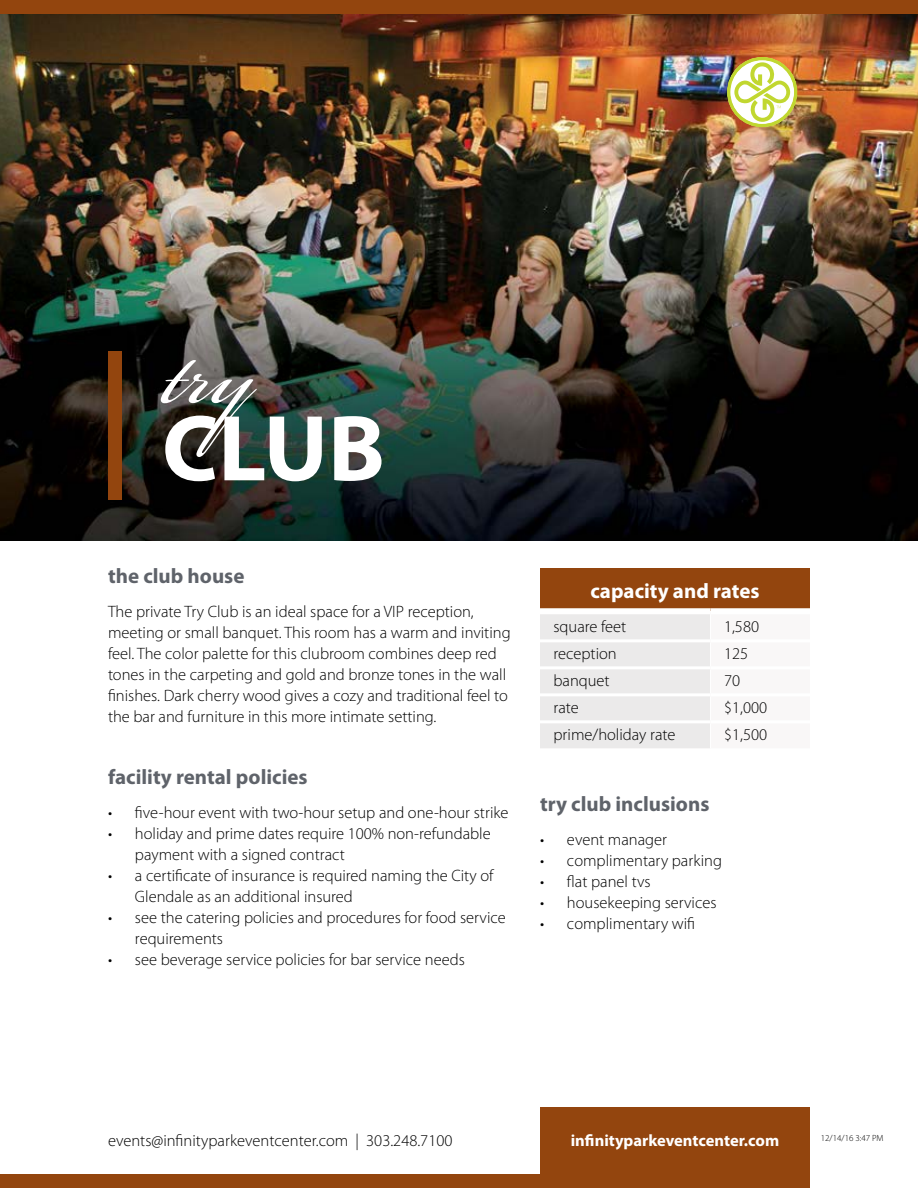
<style>
.page{position:relative;width:918px;height:1188px;background:#fff}
.page>*{position:absolute;margin:0;border:0;box-sizing:border-box;transform-origin:0 0}
.t1{font:135px "Bickham Script Pro";color:#fff}
.t2{font:700 94.5px "Myriad Pro";color:#fff}
.t3{font:700 21px "Myriad Pro";color:#5f636a}
.t4{font:700 21px "Myriad Pro";color:#fff}
.t5{font:300 16.5px/21px "Myriad Pro";color:#000}
.t6{font:700 16.5px "Myriad Pro";color:#fff}
.t7{font:300 9px "Myriad Pro";color:#000}
</style>
<div class="page">
<div style="left:0;top:1174px;width:558px;height:14px;background:#93450e"></div>
<img style="left:0;top:14px;width:918px;height:526px">
<div style="left:540px;top:1107px;width:270px;height:81px;background:#93450e"></div>
<div style="left:0;top:0;width:918px;height:14px;background:#93450e"></div>
<img style="left:727px;top:57px;width:70px;height:70px">
<div style="left:108px;top:351px;width:14px;height:149px;background:#93450e"></div>
<div style="left:540px;top:568px;width:270px;height:43px;background:#93450e"></div>
<div style="left:540px;top:608px;width:171px;height:6px;background:#fff"></div>
<div style="left:711px;top:608px;width:99px;height:6px;background:#fff"></div>
<div style="left:540px;top:614px;width:170px;height:134px;background:#ebeaea"></div>
<hr style="left:540px;top:639px;width:171px;height:3px;background:#fff">
<hr style="left:540px;top:666px;width:171px;height:3px;background:#fff">
<hr style="left:540px;top:693px;width:171px;height:3px;background:#fff">
<hr style="left:540px;top:720px;width:171px;height:3px;background:#fff">
<h1 class="t1" style="left:162px;top:277px;width:95px">try</h1>
<h2 class="t2" style="left:162px;top:387px;width:225px">club</h2>
<p class="t3" style="left:108px;top:562px;width:138px">the club house</p>
<p class="t5" style="left:108px;top:601px;width:404px">The private Try Club is an ideal space for a VIP reception, meeting or small banquet. This room has a warm and inviting feel. The color palette for this clubroom combines deep red tones in the carpeting and gold and bronze tones in the wall finishes. Dark cherry wood gives a cozy and traditional feel to the bar and furniture in this more intimate setting.</p>
<p class="t3" style="left:108px;top:763px;width:201px">facility rental policies</p>
<p class="t5" style="left:108px;top:802px;width:402px">• five-hour event with two-hour setup and one-hour strike</p>
<p class="t5" style="left:135px;top:823px;width:357px;text-indent:-27px">• holiday and prime dates require 100% non-refundable payment with a signed contract</p>
<p class="t5" style="left:135px;top:865px;width:360px;text-indent:-27px">• a certificate of insurance is required naming the City of<br>Glendale as an additional insured</p>
<p class="t5" style="left:135px;top:907px;width:372px;text-indent:-27px">• see the catering policies and procedures for food service requirements</p>
<p class="t5" style="left:108px;top:949px;width:358px">• see beverage service policies for bar service needs</p>
<p class="t4" style="left:590px;top:577px;width:171px">capacity and rates</p>
<p class="t5" style="left:554px;top:616px;width:74px">square feet</p>
<p class="t5" style="left:724px;top:616px;width:37px">1,580</p>
<p class="t5" style="left:554px;top:643px;width:65px">reception</p>
<p class="t5" style="left:724px;top:643px;width:26px">125</p>
<p class="t5" style="left:554px;top:670px;width:58px">banquet</p>
<p class="t5" style="left:724px;top:670px;width:18px">70</p>
<p class="t5" style="left:554px;top:697px;width:27px">rate</p>
<p class="t5" style="left:724px;top:697px;width:45px">$1,000</p>
<p class="t5" style="left:554px;top:724px;width:124px">prime/holiday rate</p>
<p class="t5" style="left:724px;top:724px;width:45px">$1,500</p>
<p class="t3" style="left:540px;top:790px;width:171px">try club inclusions</p>
<p class="t5" style="left:540px;top:829px;width:129px">• event manager</p>
<p class="t5" style="left:540px;top:850px;width:184px">• complimentary parking</p>
<p class="t5" style="left:540px;top:871px;width:112px">• flat panel tvs</p>
<p class="t5" style="left:540px;top:892px;width:178px">• housekeeping services</p>
<p class="t5" style="left:540px;top:913px;width:157px">• complimentary wifi</p>
<p class="t5" style="left:108px;top:1130px;width:346px">events@infinityparkeventcenter.com | 303.248.7100</p>
<p class="t6" style="left:571px;top:1130px;width:210px">infinityparkeventcenter.com</p>
<p class="t7" style="left:821px;top:1132px;width:64px">12/14/16 3:47 PM</p>
</div>
